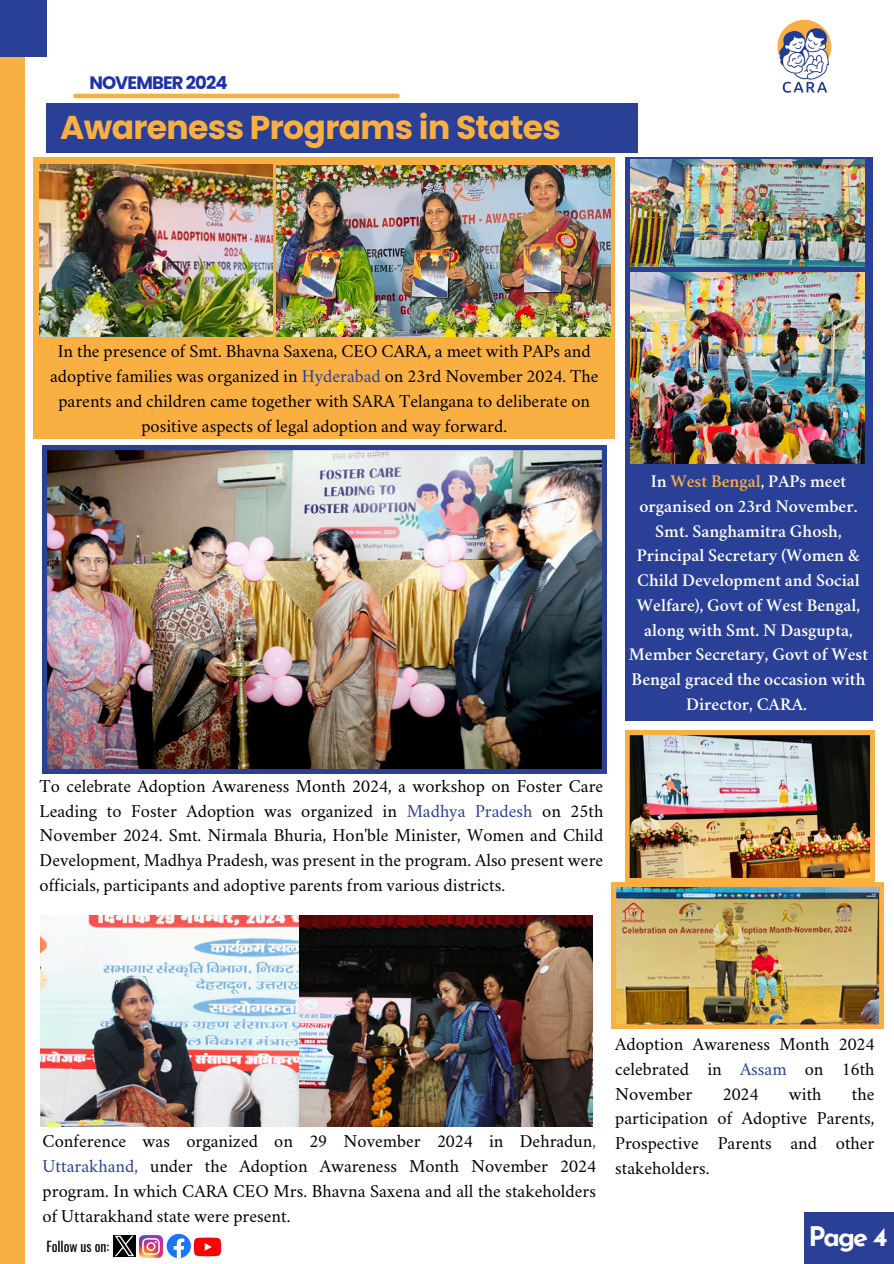
<style>
.page{position:relative;width:894px;height:1264px;background:#fff}
.page>*{position:absolute;margin:0;border:0;box-sizing:border-box;transform-origin:0 0}
.t1{font:700 33px "Poppins";letter-spacing:-.02em;color:#faaf42}
.t2{font:700 27px "Josefin Sans";color:#fff}
.t3{font:18px/24.8px "Crimson";color:#000;text-align:justify}
.t4{font:600 18px/24.8px "Crimson";color:#fff;text-align:center}
.t5{font:700 18px "Poppins";letter-spacing:-.05em;color:#1c32a8}
.t6{font:13.65px "Oswald";color:#000}
.s1{color:#2a4096}
.s2{color:#faaf42}
</style>
<div class="page">
<div style="left:0;top:0;width:24px;height:1263px;background:#faaf42"></div>
<hr style="left:75px;top:94px;width:322px;height:4px;background:#faaf42">
<div style="left:0;top:0;width:46px;height:56px;background:#2a4096"></div>
<div style="left:804px;top:1212px;width:89px;height:51px;background:#2a4096"></div>
<img style="left:777px;top:19px;width:55px;height:74px">
<div style="left:46px;top:103px;width:592px;height:50px;background:#2a4096"></div>
<img style="left:140px;top:1235px;width:23px;height:22px">
<img style="left:193px;top:1237px;width:29px;height:20px">
<svg style="left:167px;top:1233px;width:24px;height:25px"></svg>
<img style="left:114px;top:1235px;width:21px;height:21px">
<div style="left:624px;top:157px;width:247px;height:563px;background:#2a4096"></div>
<img style="left:630px;top:272px;width:234px;height:191px">
<img style="left:630px;top:160px;width:234px;height:106px">
<div style="left:34px;top:157px;width:580px;height:282px;background:#faaf42"></div>
<img style="left:276px;top:165px;width:334px;height:171px">
<img style="left:40px;top:164px;width:232px;height:172px">
<img style="left:43px;top:445px;width:563px;height:328px">
<img style="left:41px;top:915px;width:258px;height:211px">
<img style="left:299px;top:915px;width:293px;height:211px">
<img style="left:611px;top:730px;width:272px;height:298px">
<p class="t5" style="left:89px;top:70px;width:140px">NOVEMBER 2024</p>
<p class="t1" style="left:60px;top:104px;width:502px">Awareness Programs in States</p>
<p class="t3" style="left:50px;top:341px;width:549px;text-align:center">In the presence of Smt. Bhavna Saxena, CEO CARA, a meet with PAPs and adoptive families was organized in <span class="s1">Hyderabad</span> on 23rd November 2024. The parents and children came together with SARA Telangana to deliberate on positive aspects of legal adoption and way forward.</p>
<p class="t4" style="left:628px;top:471px;width:240px">In <span class="s2">West Bengal</span>, PAPs meet organised on 23rd November.<br>Smt. Sanghamitra Ghosh,<br>Principal Secretary (Women &amp;<br>Child Development and Social<br>Welfare), Govt of West Bengal, along with Smt. N Dasgupta,<br>Member Secretary, Govt of West<br>Bengal graced the occasion with<br>Director, CARA.</p>
<h5 class="t3" style="left:40px;top:775px;width:565px">To celebrate Adoption Awareness Month 2024, a workshop on Foster Care Leading to Foster Adoption was organized in <span class="s1">Madhya Pradesh</span> on 25th November 2024. Smt. Nirmala Bhuria, Hon'ble Minister, Women and Child Development, Madhya Pradesh, was present in the program. Also present were officials, participants and adoptive parents from various districts.</h5>
<p class="t3" style="left:43px;top:1130px;width:554px">Conference was organized on 29 November 2024 in Dehradun<span class="s1">, Uttarakhand,</span> under the Adoption Awareness Month November 2024 program. In which CARA CEO Mrs. Bhavna Saxena and all the stakeholders of Uttarakhand state were present.</p>
<h1 class="t6" style="left:46px;top:1235px;width:64px">Follow us on:</h1>
<p class="t3" style="left:615px;top:1033px;width:261px">Adoption Awareness Month 2024 celebrated in <span class="s1">Assam</span> on 16th November</p>
<p class="t3" style="left:615px;top:1083px;width:261px;text-indent:236px">the participation of Adoptive Parents, Prospective Parents and other stakeholders.</p>
<p class="t3" style="left:722px;top:1083px;width:37px">2024</p>
<p class="t3" style="left:788px;top:1083px;width:34px">with</p>
<h3 class="t2" style="left:808px;top:1225px;width:81px">Page 4</h3>
</div>
